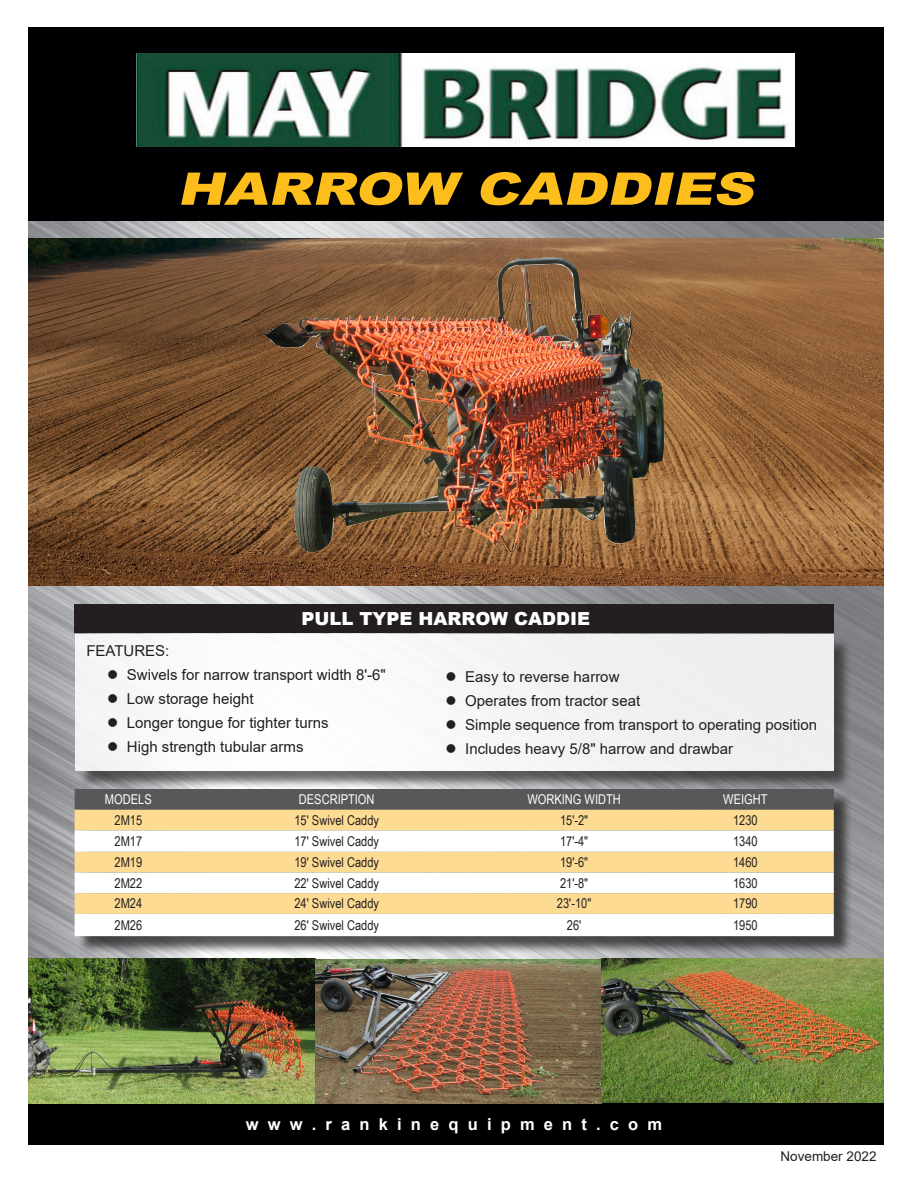
<style>
.page{position:relative;width:918px;height:1188px;background:#fff}
.page>*{position:absolute;margin:0;border:0;box-sizing:border-box;transform-origin:0 0}
.t1{font:italic 900 45px "Arial";color:#fdbe1c;scale:1.25 1}
.t2{font:900 18px "Arial";color:#fff}
.t3{font:700 16.5px "Arial";color:#fff}
.t4{font:15px "Arial";color:#231f20}
.t5{font:13.5px "Arial Narrow";color:#231f20}
.t6{font:13.5px "Arial Narrow";color:#fff}
.t7{font:13.5px "Arial";color:#231f20}
</style>
<div class="page">
<img style="left:28px;top:221px;width:856px;height:882px">
<div style="left:28px;top:1103px;width:856px;height:42px;background:#000002"></div>
<div style="left:28px;top:27px;width:856px;height:194px;background:#000002"></div>
<img style="left:136px;top:54px;width:658px;height:93px">
<div style="left:77px;top:791px;width:776px;height:164px;background:#231f20;opacity:.75"></div>
<div style="left:75px;top:789px;width:759px;height:21px;background:#57585a"></div>
<div style="left:75px;top:810px;width:759px;height:20px;background:#fedb93"></div>
<svg style="left:75px;top:830px;width:759px;height:106px"></svg>
<img style="left:29px;top:959px;width:854px;height:144px">
<div style="left:78px;top:637px;width:774px;height:153px;background:#231f20;opacity:.75"></div>
<div style="left:76px;top:635px;width:758px;height:136px;background:#f6f6f6"></div>
<div style="left:74px;top:605px;width:760px;height:28px;background:#231f20"></div>
<img style="left:28px;top:239px;width:856px;height:347px">
<img style="left:262px;top:258px;width:257px;height:90px">
<p class="t1" style="left:177px;top:156px;width:473px">HARROW CADDIES</p>
<p class="t2" style="left:302px;top:606px;width:290px">PULL TYPE HARROW CADDIE</p>
<p class="t4" style="left:86px;top:641px;width:85px">FEATURES:</p>
<p class="t4" style="left:127px;top:665px;width:261px">Swivels for narrow transport width 8'-6"</p>
<p class="t4" style="left:127px;top:689px;width:128px">Low storage height</p>
<p class="t4" style="left:127px;top:713px;width:203px">Longer tongue for tighter turns</p>
<p class="t4" style="left:127px;top:737px;width:178px">High strength tubular arms</p>
<p class="t4" style="left:465px;top:666px;width:156px">Easy to reverse harrow</p>
<p class="t4" style="left:465px;top:690px;width:177px">Operates from tractor seat</p>
<p class="t4" style="left:465px;top:714px;width:353px">Simple sequence from transport to operating position</p>
<p class="t4" style="left:465px;top:738px;width:269px">Includes heavy 5/8" harrow and drawbar</p>
<p class="t6" style="left:105px;top:790px;width:48px">MODELS</p>
<p class="t6" style="left:299px;top:790px;width:77px">DESCRIPTION</p>
<p class="t6" style="left:527px;top:790px;width:95px">WORKING WIDTH</p>
<p class="t6" style="left:723px;top:790px;width:46px">WEIGHT</p>
<p class="t5" style="left:115px;top:810px;width:29px">2M15</p>
<p class="t5" style="left:294px;top:810px;width:86px">15' Swivel Caddy</p>
<p class="t5" style="left:560px;top:810px;width:30px">15'-2"</p>
<p class="t5" style="left:733px;top:810px;width:26px">1230</p>
<p class="t5" style="left:115px;top:831px;width:29px">2M17</p>
<p class="t5" style="left:294px;top:831px;width:86px">17' Swivel Caddy</p>
<p class="t5" style="left:560px;top:831px;width:30px">17'-4"</p>
<p class="t5" style="left:733px;top:831px;width:26px">1340</p>
<p class="t5" style="left:115px;top:852px;width:29px">2M19</p>
<p class="t5" style="left:294px;top:852px;width:86px">19' Swivel Caddy</p>
<p class="t5" style="left:560px;top:852px;width:30px">19'-6"</p>
<p class="t5" style="left:733px;top:852px;width:26px">1460</p>
<p class="t5" style="left:115px;top:873px;width:29px">2M22</p>
<p class="t5" style="left:294px;top:873px;width:86px">22' Swivel Caddy</p>
<p class="t5" style="left:560px;top:873px;width:30px">21'-8"</p>
<p class="t5" style="left:733px;top:873px;width:26px">1630</p>
<p class="t5" style="left:115px;top:894px;width:29px">2M24</p>
<p class="t5" style="left:294px;top:894px;width:86px">24' Swivel Caddy</p>
<p class="t5" style="left:557px;top:894px;width:36px">23'-10"</p>
<p class="t5" style="left:733px;top:894px;width:26px">1790</p>
<p class="t5" style="left:115px;top:915px;width:29px">2M26</p>
<p class="t5" style="left:294px;top:915px;width:86px">26' Swivel Caddy</p>
<p class="t5" style="left:567px;top:915px;width:16px">26'</p>
<p class="t5" style="left:733px;top:915px;width:26px">1950</p>
<p class="t3" style="left:246px;top:1112px;width:418px">w w w . r a n k i n e q u i p m e n t . c o m</p>
<p class="t7" style="left:781px;top:1147px;width:98px">November 2022</p>
</div>
